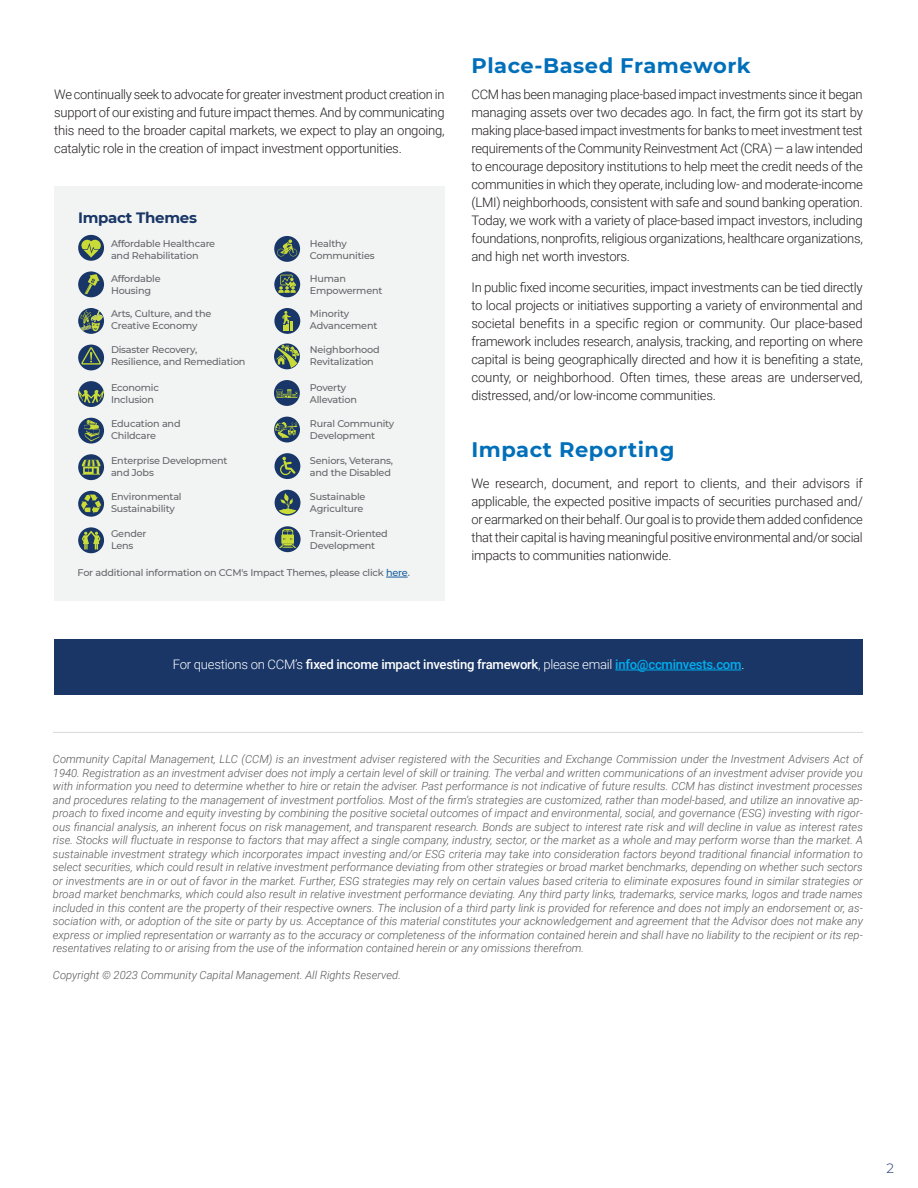
<style>
.page{position:relative;width:918px;height:1188px;background:#fff}
.page>*{position:absolute;margin:0;border:0;box-sizing:border-box;transform-origin:0 0}
.HEADER_TEXT{font:700 21px "Montserrat";letter-spacing:.025em;color:#006fba}
.CHART_HEADER{font:700 15px "Montserrat";letter-spacing:-.02em;color:#193667}
.t1{font:300 13.5px "Montserrat";color:#193667}
.BODY_TEXT{font:300 13.2px/18px "Roboto";letter-spacing:-.02em;color:#231f20;text-align:justify}
.BODY_TEXT-2{font:500 13.2px "Roboto";letter-spacing:-.02em;color:#fff}
.DISCLOSURE{font:italic 300 11.25px/13.5px "Roboto";color:#57585a;text-align:justify}
.REDUCED_BODY_TEXT{font:500 9.75px/12.1px "Montserrat";letter-spacing:-.02em;color:#63656a}
.s1{color:#175d9e}
.s2{font-weight:300}
.s3{color:#00aeef}
</style>
<div class="page">
<hr style="left:53px;top:732px;width:810px;height:1px;background:#d8d9d7">
<div style="left:54px;top:639px;width:809px;height:55px;background:#193667"></div>
<hr style="left:615px;top:670px;width:126px;height:1px;background:#00aeef">
<div style="left:54px;top:187px;width:391px;height:414px;background:#f2f4f3"></div>
<svg style="left:78px;top:491px;width:26px;height:26px"></svg>
<svg style="left:81px;top:493px;width:21px;height:21px"></svg>
<svg style="left:78px;top:527px;width:26px;height:26px"></svg>
<svg style="left:82px;top:531px;width:18px;height:19px"></svg>
<svg style="left:274px;top:236px;width:26px;height:26px"></svg>
<svg style="left:277px;top:239px;width:20px;height:17px"></svg>
<svg style="left:274px;top:271px;width:26px;height:26px"></svg>
<svg style="left:278px;top:275px;width:18px;height:18px"></svg>
<div style="left:274px;top:308px;width:26px;height:26px;background:#183668;border-radius:50%"></div>
<svg style="left:282px;top:311px;width:11px;height:20px"></svg>
<svg style="left:78px;top:235px;width:26px;height:26px"></svg>
<svg style="left:81px;top:240px;width:20px;height:18px"></svg>
<svg style="left:386px;top:577px;width:22px;height:1px"></svg>
<svg style="left:78px;top:418px;width:26px;height:26px"></svg>
<svg style="left:84px;top:420px;width:16px;height:21px"></svg>
<div style="left:78px;top:381px;width:26px;height:26px;background:#183668;border-radius:50%"></div>
<svg style="left:78px;top:389px;width:26px;height:14px"></svg>
<div style="left:78px;top:271px;width:26px;height:26px;background:#183668;border-radius:50%"></div>
<svg style="left:85px;top:274px;width:14px;height:20px"></svg>
<svg style="left:78px;top:454px;width:26px;height:26px"></svg>
<svg style="left:82px;top:460px;width:18px;height:15px"></svg>
<svg style="left:78px;top:308px;width:26px;height:26px"></svg>
<div style="left:78px;top:345px;width:26px;height:25px;background:#183668;border-radius:50%"></div>
<svg style="left:81px;top:347px;width:20px;height:18px"></svg>
<div style="left:274px;top:380px;width:26px;height:26px;background:#183668;border-radius:50%"></div>
<svg style="left:276px;top:389px;width:22px;height:9px"></svg>
<svg style="left:274px;top:343px;width:26px;height:26px"></svg>
<svg style="left:276px;top:345px;width:23px;height:23px"></svg>
<div style="left:274px;top:417px;width:26px;height:25px;background:#183668;border-radius:50%"></div>
<svg style="left:275px;top:422px;width:23px;height:16px"></svg>
<div style="left:275px;top:453px;width:25px;height:26px;background:#183668;border-radius:50%"></div>
<svg style="left:280px;top:457px;width:16px;height:18px"></svg>
<div style="left:275px;top:490px;width:25px;height:26px;background:#183668;border-radius:50%"></div>
<svg style="left:279px;top:493px;width:17px;height:21px"></svg>
<div style="left:275px;top:526px;width:26px;height:26px;background:#183668;border-radius:50%"></div>
<svg style="left:279px;top:529px;width:17px;height:19px"></svg>
<p class="HEADER_TEXT" style="left:471px;top:51px;width:281px">Place-Based Framework</p>
<p class="BODY_TEXT" style="left:54px;top:85px;width:392px">We continually seek to advocate for greater investment product creation in support of our existing and future impact themes. And by communicating this need to the broader capital markets, we expect to play an ongoing, catalytic role in the creation of impact investment opportunities.</p>
<p class="BODY_TEXT" style="left:471px;top:85px;width:393px">CCM has been managing place-based impact investments since it began managing assets over two decades ago. In fact, the firm got its start by making place-based impact investments for banks to meet investment test requirements of the Community Reinvestment Act (CRA) — a law intended to encourage depository institutions to help meet the credit needs of the communities in which they operate, including low- and moderate-income (LMI) neighborhoods, consistent with safe and sound banking operation.<br>Today, we work with a variety of place-based impact investors, including foundations, nonprofits, religious organizations, healthcare organizations, and high net worth investors.</p>
<p class="BODY_TEXT" style="left:471px;top:278px;width:393px">In public fixed income securities, impact investments can be tied directly to local projects or initiatives supporting a variety of environmental and societal benefits in a specific region or community. Our place-based framework includes research, analysis, tracking, and reporting on where capital is being geographically directed and how it is benefiting a state, county, or neighborhood. Often times, these areas are underserved, distressed, and/or low-income communities.</p>
<p class="CHART_HEADER" style="left:78px;top:207px;width:120px">Impact Themes</p>
<p class="REDUCED_BODY_TEXT" style="left:111px;top:237px;width:106px">Affordable Healthcare and Rehabilitation</p>
<p class="REDUCED_BODY_TEXT" style="left:310px;top:237px;width:66px">Healthy<br>Communities</p>
<p class="REDUCED_BODY_TEXT" style="left:111px;top:272px;width:51px">Affordable<br>Housing</p>
<p class="REDUCED_BODY_TEXT" style="left:310px;top:272px;width:74px">Human<br>Empowerment</p>
<p class="REDUCED_BODY_TEXT" style="left:111px;top:307px;width:102px">Arts, Culture, and the<br>Creative Economy</p>
<p class="REDUCED_BODY_TEXT" style="left:310px;top:307px;width:69px">Minority<br>Advancement</p>
<p class="REDUCED_BODY_TEXT" style="left:111px;top:343px;width:136px">Disaster Recovery,<br>Resilience, and Remediation</p>
<p class="REDUCED_BODY_TEXT" style="left:310px;top:343px;width:71px">Neighborhood<br>Revitalization</p>
<p class="REDUCED_BODY_TEXT" style="left:111px;top:381px;width:49px">Economic<br>Inclusion</p>
<p class="REDUCED_BODY_TEXT" style="left:310px;top:381px;width:49px">Poverty<br>Allevation</p>
<p class="REDUCED_BODY_TEXT" style="left:111px;top:417px;width:71px">Education and<br>Childcare</p>
<p class="REDUCED_BODY_TEXT" style="left:310px;top:417px;width:86px">Rural Community<br>Development</p>
<p class="REDUCED_BODY_TEXT" style="left:111px;top:454px;width:118px">Enterprise Development and Jobs</p>
<p class="REDUCED_BODY_TEXT" style="left:310px;top:454px;width:85px">Seniors, Veterans, and the Disabled</p>
<p class="REDUCED_BODY_TEXT" style="left:111px;top:490px;width:72px">Environmental<br>Sustainability</p>
<p class="REDUCED_BODY_TEXT" style="left:310px;top:490px;width:57px">Sustainable<br>Agriculture</p>
<p class="REDUCED_BODY_TEXT" style="left:111px;top:527px;width:37px">Gender<br>Lens</p>
<p class="REDUCED_BODY_TEXT" style="left:310px;top:527px;width:79px">Transit-Oriented<br>Development</p>
<p class="REDUCED_BODY_TEXT" style="left:78px;top:566px;width:334px">For additional information on CCM's Impact Themes, please click <span class="s1">here</span>.</p>
<p class="HEADER_TEXT" style="left:471px;top:434px;width:204px">Impact Reporting</p>
<p class="BODY_TEXT" style="left:471px;top:474px;width:393px">We research, document, and report to clients, and their advisors if applicable, the expected positive impacts of securities purchased and/ or earmarked on their behalf. Our goal is to provide them added confidence that their capital is having meaningful positive environmental and/or social impacts to communities nationwide.</p>
<p class="BODY_TEXT-2" style="left:173px;top:655px;width:573px"><span class="s2">For questions on CCM’s</span> fixed income impact investing framework<span class="s2">, please email</span> <span class="s3">info@ccminvests.com</span><span class="s2">.</span></p>
<p class="DISCLOSURE" style="left:53px;top:752px;width:812px">Community Capital Management, LLC (CCM) is an investment adviser registered with the Securities and Exchange Commission under the Investment Advisers Act of 1940. Registration as an investment adviser does not imply a certain level of skill or training. The verbal and written communications of an investment adviser provide you with information you need to determine whether to hire or retain the adviser. Past performance is not indicative of future results. CCM has distinct investment processes and procedures relating to the management of investment portfolios. Most of the firm’s strategies are customized, rather than model-based, and utilize an innovative ap&shy;proach to fixed income and equity investing by combining the positive societal outcomes of impact and environmental, social, and governance (ESG) investing with rigor&shy;ous financial analysis, an inherent focus on risk management, and transparent research. Bonds are subject to interest rate risk and will decline in value as interest rates rise. Stocks will fluctuate in response to factors that may affect a single company, industry, sector, or the market as a whole and may perform worse than the market. A sustainable investment strategy which incorporates impact investing and/or ESG criteria may take into consideration factors beyond traditional financial information to select securities, which could result in relative investment performance deviating from other strategies or broad market benchmarks, depending on whether such sectors or investments are in or out of favor in the market. Further, ESG strategies may rely on certain values based criteria to eliminate exposures found in similar strategies or broad market benchmarks, which could also result in relative investment performance deviating. Any third party links, trademarks, service marks, logos and trade names included in this content are the property of their respective owners. The inclusion of a third party link is provided for reference and does not imply an endorsement or, as&shy;sociation with, or adoption of the site or party by us. Acceptance of this material constitutes your acknowledgement and agreement that the Advisor does not make any express or implied representation or warranty as to the accuracy or completeness of the information contained herein and shall have no liability to the recipient or its rep&shy;resentatives relating to or arising from the use of the information contained herein or any omissions therefrom.</p>
<p class="DISCLOSURE" style="left:53px;top:968px;width:350px">Copyright © 2023 Community Capital Management. All Rights Reserved.</p>
<p class="t1" style="left:886px;top:1159px;width:9px">2</p>
</div>
